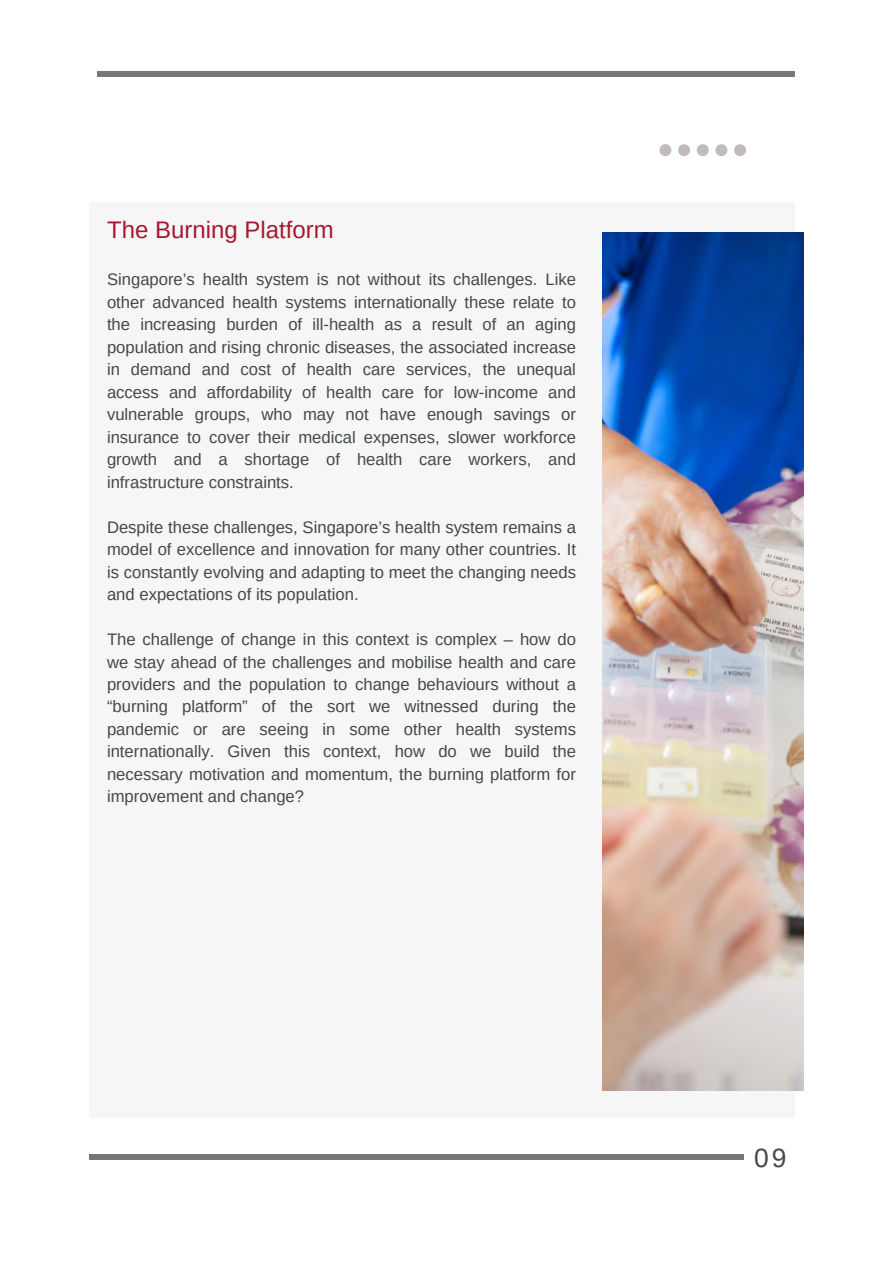
<style>
.page{position:relative;width:893px;height:1264px;background:#fff}
.page>*{position:absolute;margin:0;border:0;box-sizing:border-box;transform-origin:0 0}
.t1{font:26.4px "Arimo";color:#444848}
.t2{font:24px "Arimo";color:#a6192e}
.t3{font:16.65px/22.5px "Arimo";color:#444848;text-align:justify}
</style>
<div class="page">
<div style="left:89px;top:1153px;width:654px;height:6px;background:#75787b"></div>
<div style="left:98px;top:71px;width:696px;height:5px;background:#75787b"></div>
<div style="left:89px;top:202px;width:705px;height:915px;background:#f6f6f6"></div>
<img style="left:602px;top:232px;width:201px;height:858px">
<svg style="left:659px;top:144px;width:12px;height:12px"></svg>
<svg style="left:678px;top:144px;width:12px;height:12px"></svg>
<svg style="left:696px;top:144px;width:12px;height:12px"></svg>
<svg style="left:715px;top:144px;width:12px;height:12px"></svg>
<svg style="left:734px;top:144px;width:12px;height:12px"></svg>
<p class="t2" style="left:107px;top:216px;width:228px">The Burning Platform</p>
<p class="t3" style="left:107px;top:268px;width:470px">Singapore’s health system is not without its challenges. Like other advanced health systems internationally these relate to the increasing burden of ill-health as a result of an aging population and rising chronic diseases, the associated increase in demand and cost of health care services, the unequal access and affordability of health care for low-income and vulnerable groups, who may not have enough savings or insurance to cover their medical expenses, slower workforce growth and a shortage of health care workers, and infrastructure constraints.</p>
<p class="t3" style="left:107px;top:515px;width:470px">Despite these challenges, Singapore’s health system remains a model of excellence and innovation for many other countries. It is constantly evolving and adapting to meet the changing needs and expectations of its population.</p>
<p class="t3" style="left:107px;top:628px;width:470px">The challenge of change in this context is complex – how do we stay ahead of the challenges and mobilise health and care providers and the population to change behaviours without a “burning platform” of the sort we witnessed during the pandemic or are seeing in some other health systems internationally. Given this context, how do we build the necessary motivation and momentum, the burning platform for improvement and change?</p>
<p class="t1" style="left:754px;top:1142px;width:34px">09</p>
</div>
